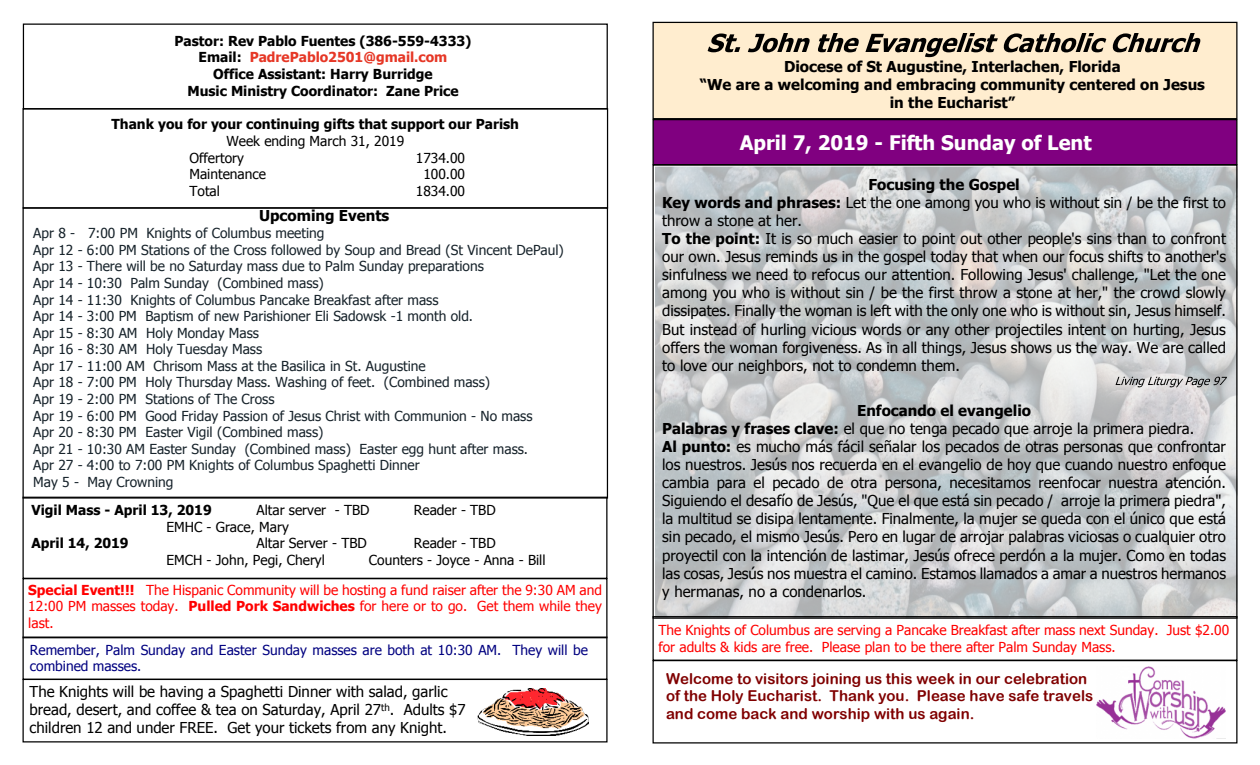
<style>
.page{position:relative;width:1260px;height:765px;background:#fff}
.page>*{position:absolute;margin:0;border:0;box-sizing:border-box;transform-origin:0 0}
.t1{font:700 20px "Tahoma";color:#fff}
.t2{font:15px/18.1px "Tahoma";color:#000}
.t3{font:15px/17.4px "Arial Rounded MT Bold";color:#800000}
.t4{font:700 15px/18.1px "Tahoma";color:#000;text-align:center}
.t5{font:13.75px/16.6px "Tahoma";color:#17232b}
.t6{font:13.75px/16.6px "Tahoma";color:#f00;text-align:justify}
.t7{font:700 13.75px/16.6px "Tahoma";color:#000;text-align:center}
.t8{font:13.75px/16.6px "Tahoma";color:#000}
.t9{font:13.75px/16.6px "Tahoma";color:#000080}
.s1{color:#e63726}
.s2{font-weight:700}
</style>
<div class="page">
<img style="left:655px;top:166px;width:583px;height:450px">
<div style="left:652px;top:119px;width:585px;height:46px;background:#800080;border:1px solid #000"></div>
<div style="left:652px;top:22px;width:585px;height:97px;background:#ffedcf;border:1px solid #000"></div>
<svg style="left:708px;top:33px;width:32px;height:19px"></svg>
<svg style="left:748px;top:33px;width:62px;height:19px"></svg>
<svg style="left:818px;top:33px;width:41px;height:19px"></svg>
<svg style="left:865px;top:33px;width:133px;height:24px"></svg>
<svg style="left:1004px;top:33px;width:102px;height:19px"></svg>
<svg style="left:1113px;top:33px;width:88px;height:19px"></svg>
<div style="left:23px;top:24px;width:585px;height:85px;border:1px solid #000"></div>
<img style="left:1097px;top:667px;width:128px;height:72px">
<div style="left:22px;top:497px;width:585px;height:82px;border:1px solid #000"></div>
<svg style="left:1116px;top:377px;width:111px;height:10px"></svg>
<img style="left:477px;top:688px;width:112px;height:48px">
<div style="left:22px;top:679px;width:586px;height:63px;border:1px solid #000"></div>
<div style="left:23px;top:578px;width:585px;height:60px;border:1px solid #000"></div>
<div style="left:652px;top:616px;width:586px;height:45px;border:1px solid #000"></div>
<p class="t7" style="left:175px;top:34px;width:298px">Pastor: Rev Pablo Fuentes (386-559-4333)<br>Email: <span class="s1">PadrePablo2501@gmail.com<br></span>Office Assistant: Harry Burridge<br>Music Ministry Coordinator: Zane Price</p>
<p class="t7" style="left:112px;top:117px;width:409px">Thank you for your continuing gifts that support our Parish</p>
<p class="t8" style="left:189px;top:134px;width:216px;text-indent:37px">Week ending March 31, 2019<br>Offertory</p>
<p class="t8" style="left:416px;top:150px;width:51px">1734.00</p>
<p class="t8" style="left:189px;top:167px;width:78px">Maintenance</p>
<p class="t8" style="left:423px;top:167px;width:43px">100.00</p>
<p class="t8" style="left:189px;top:184px;width:32px">Total</p>
<p class="t8" style="left:416px;top:184px;width:51px">1834.00</p>
<p class="t4" style="left:259px;top:208px;width:132px">Upcoming Events</p>
<p class="t5" style="left:33px;top:226px;width:532px">Apr 8 - 7:00 PM Knights of Columbus meeting<br>Apr 12 - 6:00 PM Stations of the Cross followed by Soup and Bread (St Vincent DePaul)<br>Apr 13 - There will be no Saturday mass due to Palm Sunday preparations<br>Apr 14 - 10:30 Palm Sunday (Combined mass)<br>Apr 14 - 11:30 Knights of Columbus Pancake Breakfast after mass<br>Apr 14 - 3:00 PM Baptism of new Parishioner Eli Sadowsk -1 month old.<br>Apr 15 - 8:30 AM Holy Monday Mass<br>Apr 16 - 8:30 AM Holy Tuesday Mass<br>Apr 17 - 11:00 AM Chrisom Mass at the Basilica in St. Augustine<br>Apr 18 - 7:00 PM Holy Thursday Mass. Washing of feet. (Combined mass)<br>Apr 19 - 2:00 PM Stations of The Cross<br>Apr 19 - 6:00 PM Good Friday Passion of Jesus Christ with Communion - No mass<br>Apr 20 - 8:30 PM Easter Vigil (Combined mass)<br>Apr 21 - 10:30 AM Easter Sunday (Combined mass) Easter egg hunt after mass.<br>Apr 27 - 4:00 to 7:00 PM Knights of Columbus Spaghetti Dinner<br>May 5 - May Crowning</p>
<p class="t7" style="left:31px;top:503px;width:182px">Vigil Mass - April 13, 2019</p>
<p class="t8" style="left:256px;top:503px;width:115px">Altar server - TBD</p>
<p class="t8" style="left:414px;top:503px;width:83px">Reader - TBD</p>
<p class="t8" style="left:166px;top:519px;width:124px">EMHC - Grace, Mary</p>
<p class="t7" style="left:31px;top:536px;width:99px">April 14, 2019</p>
<p class="t8" style="left:256px;top:536px;width:112px">Altar Server - TBD</p>
<p class="t8" style="left:414px;top:536px;width:83px">Reader - TBD</p>
<p class="t8" style="left:166px;top:553px;width:160px">EMCH - John, Pegi, Cheryl</p>
<p class="t8" style="left:369px;top:553px;width:178px">Counters - Joyce - Anna - Bill</p>
<p class="t6" style="left:28px;top:582px;width:575px"><span class="s2">Special Event!!!</span> The Hispanic Community will be hosting a fund raiser after the 9:30 AM and 12:00 PM masses today. <span class="s2">Pulled Pork Sandwiches</span> for here or to go. Get them while they last.</p>
<p class="t9" style="left:30px;top:642px;width:560px">Remember, Palm Sunday and Easter Sunday masses are both at 10:30 AM. They will be combined masses.</p>
<p class="t2" style="left:30px;top:684px;width:437px">The Knights will be having a Spaghetti Dinner with salad, garlic bread, desert, and coffee &amp; tea on Saturday, April 27<sup>th</sup>. Adults $7 children 12 and under FREE. Get your tickets from any Knight.</p>
<p class="t4" style="left:700px;top:59px;width:507px">Diocese of St Augustine, Interlachen, Florida<br>“We are a welcoming and embracing community centered on Jesus in the Eucharist”</p>
<h1 class="t1" style="left:740px;top:134px;width:353px">April 7, 2019 - Fifth Sunday of Lent</h1>
<p class="t2" style="left:662px;top:177px;width:565px;text-indent:206px"><span class="s2">Focusing the Gospel<br>Key words and phrases:</span> Let the one among you who is without sin / be the first to throw a stone at her.<br><span class="s2">To the point:</span> It is so much easier to point out other people's sins than to confront our own. Jesus reminds us in the gospel today that when our focus shifts to another's sinfulness we need to refocus our attention. Following Jesus' challenge, "Let the one among you who is without sin / be the first throw a stone at her," the crowd slowly dissipates. Finally the woman is left with the only one who is without sin, Jesus himself.<br>But instead of hurling vicious words or any other projectiles intent on hurting, Jesus offers the woman forgiveness. As in all things, Jesus shows us the way. We are called to love our neighbors, not to condemn them.</p>
<p class="t2" style="left:662px;top:403px;width:565px;text-indent:195px"><span class="s2">Enfocando el evangelio<br>Palabras y frases clave:</span> el que no tenga pecado que arroje la primera piedra.<br><span class="s2">Al punto:</span> es mucho más fácil señalar los pecados de otras personas que confrontar los nuestros. Jesús nos recuerda en el evangelio de hoy que cuando nuestro enfoque cambia para el pecado de otra persona, necesitamos reenfocar nuestra atención.<br>Siguiendo el desafío de Jesús, "Que el que está sin pecado / arroje la primera piedra", la multitud se disipa lentamente. Finalmente, la mujer se queda con el único que está sin pecado, el mismo Jesús. Pero en lugar de arrojar palabras viciosas o cualquier otro proyectil con la intención de lastimar, Jesús ofrece perdón a la mujer. Como en todas las cosas, Jesús nos muestra el camino. Estamos llamados a amar a nuestros hermanos y hermanas, no a condenarlos.</p>
<p class="t6" style="left:658px;top:623px;width:572px">The Knights of Columbus are serving a Pancake Breakfast after mass next Sunday. Just $2.00 for adults &amp; kids are free. Please plan to be there after Palm Sunday Mass.</p>
<p class="t3" style="left:666px;top:671px;width:429px">Welcome to visitors joining us this week in our celebration of the Holy Eucharist. Thank you. Please have safe travels and come back and worship with us again.</p>
</div>
